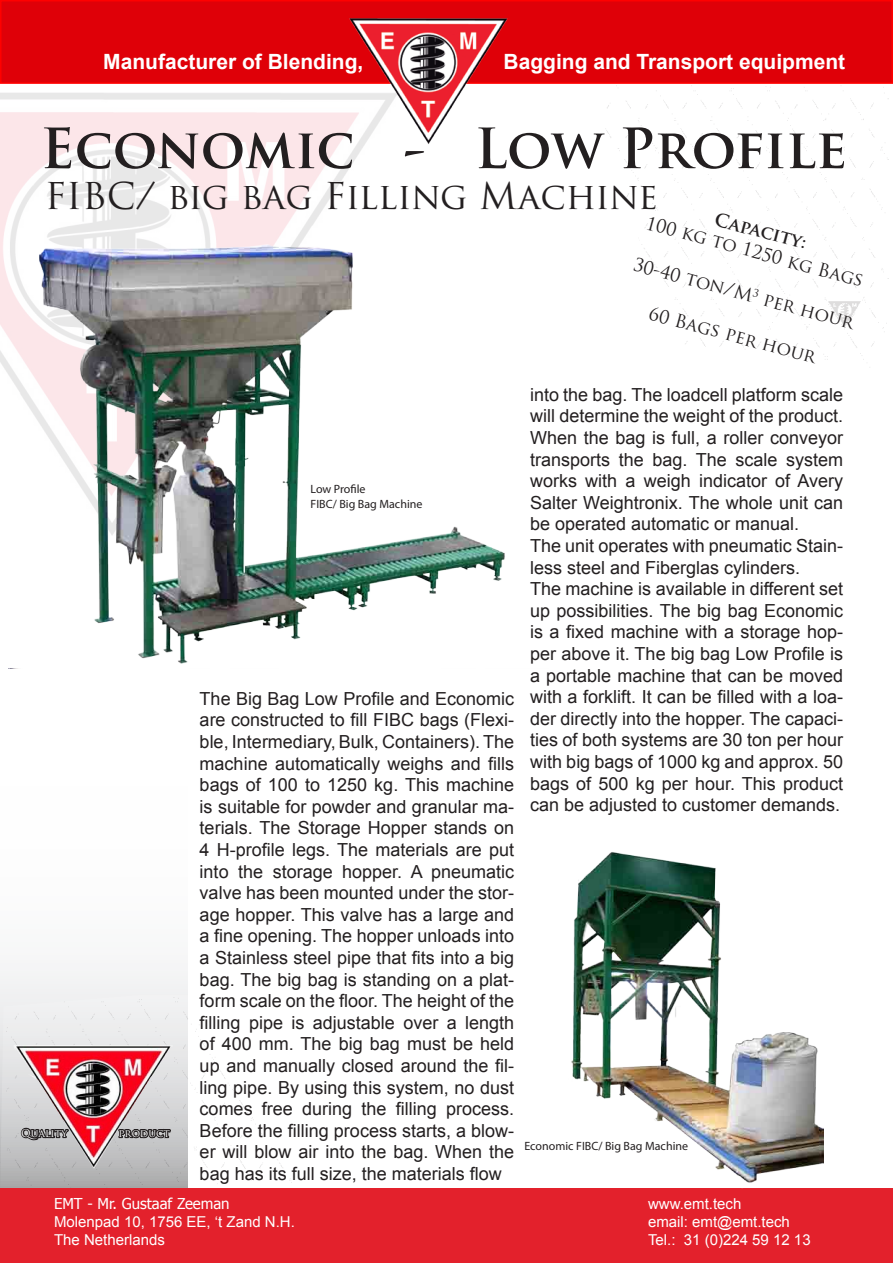
<style>
.page{position:relative;width:893px;height:1263px;background:#fff}
.page>*{position:absolute;margin:0;border:0;box-sizing:border-box;transform-origin:0 0}
.Kop_1{font:700 54px "Trajan Pro";letter-spacing:-.005em;color:#231f20}
.Kop_2{font:36px "Trajan Pro";color:#231f20}
.t1{font:700 21px "Arial";color:#fff}
.Hoofdtekst_Arial_12{font:18px/21.6px "Arial";color:#231f20;text-align:justify}
.hoofdstekst_arial_12{font:18px "Trajan Pro";color:#231f20}
.hoofdstekst_arial_12-2{font:700 18px "Trajan Pro";color:#231f20}
.t2{font:15px "Arial";color:#fff}
.t3{font:15px "Tahoma";color:#fff}
.t4{font:12px "Myriad Pro";color:#231f20}
.t5{font:10.5px "Trajan Pro";color:#fff}
</style>
<div class="page">
<img style="left:605px;top:85px;width:284px;height:275px">
<img style="left:0;top:995px;width:292px;height:193px">
<div style="left:0;top:1188px;width:893px;height:75px;background:#e3212c"></div>
<div style="left:1px;top:1px;width:891px;height:82px;background:#df0008"></div>
<div style="left:0;top:0;width:893px;height:84px;border:2px solid #f00"></div>
<img style="left:0;top:93px;width:362px;height:281px">
<img style="left:344px;top:0;width:169px;height:149px">
<img style="left:571px;top:852px;width:252px;height:331px">
<img style="left:14px;top:1046px;width:158px;height:123px">
<svg style="left:20px;top:1118px;width:50px;height:30px"></svg>
<svg style="left:117px;top:1127px;width:55px;height:25px"></svg>
<img style="left:8px;top:196px;width:497px;height:468px">
<p class="t1" style="left:103px;top:48px;width:262px">Manufacturer of Blending,</p>
<p class="t1" style="left:503px;top:48px;width:343px">Bagging and Transport equipment</p>
<p class="Kop_1" style="left:40px;top:115px;width:808px">Economic - Low Profile</p>
<p class="Kop_2" style="left:45px;top:173px;width:615px">FIBC/ big bag Filling Machine</p>
<p class="hoofdstekst_arial_12" style="left:650px;top:211px;width:226px;rotate:15deg">100 kg to 1250 kg Bags</p>
<p class="hoofdstekst_arial_12-2" style="left:718px;top:208px;width:96px;rotate:15deg">Capacity:</p>
<p class="hoofdstekst_arial_12" style="left:637px;top:253px;width:229px;rotate:15deg">30-40 ton/M<sup>3</sup> per hour</p>
<p class="hoofdstekst_arial_12" style="left:653px;top:302px;width:173px;rotate:15deg">60 Bags per hour</p>
<p class="t5" style="left:21px;top:1126px;width:48px">Quality</p>
<p class="t5" style="left:119px;top:1126px;width:53px">product</p>
<p class="t4" style="left:310px;top:482px;width:57px">Low Profile</p>
<p class="t4" style="left:310px;top:496px;width:113px">FIBC/ Big Bag Machine</p>
<p class="Hoofdtekst_Arial_12" style="left:200px;top:688px;width:316px">The Big Bag Low Profile and Economic are constructed to fill FIBC bags (Flexi&shy;ble, Intermediary, Bulk, Containers). The machine automatically weighs and fills bags of 100 to 1250 kg. This machine is suitable for powder and granular ma&shy;terials. The Storage Hopper stands on 4 H-profile legs. The materials are put into the storage hopper. A pneumatic valve has been mounted under the stor&shy;age hopper. This valve has a large and a fine opening. The hopper unloads into a Stainless steel pipe that fits into a big bag. The big bag is standing on a plat&shy;form scale on the floor. The height of the filling pipe is adjustable over a length of 400 mm. The big bag must be held up and manually closed around the fil&shy;ling pipe. By using this system, no dust comes free during the filling process.<br>Before the filling process starts, a blow&shy;er will blow air into the bag. When the bag has its full size, the materials flow</p>
<p class="Hoofdtekst_Arial_12" style="left:530px;top:384px;width:315px">into the bag. The loadcell platform scale will determine the weight of the product.<br>When the bag is full, a roller conveyor transports the bag. The scale system works with a weigh indicator of Avery Salter Weightronix. The whole unit can be operated automatic or manual.</p>
<p class="Hoofdtekst_Arial_12" style="left:530px;top:535px;width:315px">The unit operates with pneumatic Stain&shy;less steel and Fiberglas cylinders.</p>
<p class="Hoofdtekst_Arial_12" style="left:530px;top:578px;width:315px">The machine is available in different set up possibilities. The big bag Economic is a fixed machine with a storage hop&shy;per above it. The big bag Low Profile is a portable machine that can be moved with a forklift. It can be filled with a loa&shy;der directly into the hopper. The capaci&shy;ties of both systems are 30 ton per hour with big bags of 1000 kg and approx. 50 bags of 500 kg per hour. This product can be adjusted to customer demands.</p>
<p class="t4" style="left:524px;top:1138px;width:165px">Economic FIBC/ Big Bag Machine</p>
<p class="t3" style="left:54px;top:1194px;width:177px">EMT - Mr. Gustaaf Zeeman</p>
<p class="t2" style="left:648px;top:1194px;width:95px">www.emt.tech</p>
<p class="t2" style="left:54px;top:1212px;width:242px">Molenpad 10, 1756 EE, ‘t Zand N.H.</p>
<p class="t2" style="left:648px;top:1212px;width:143px">email: emt@emt.tech</p>
<p class="t2" style="left:54px;top:1230px;width:112px">The Netherlands</p>
<p class="t2" style="left:648px;top:1230px;width:164px">Tel.: 31 (0)224 59 12 13</p>
</div>
